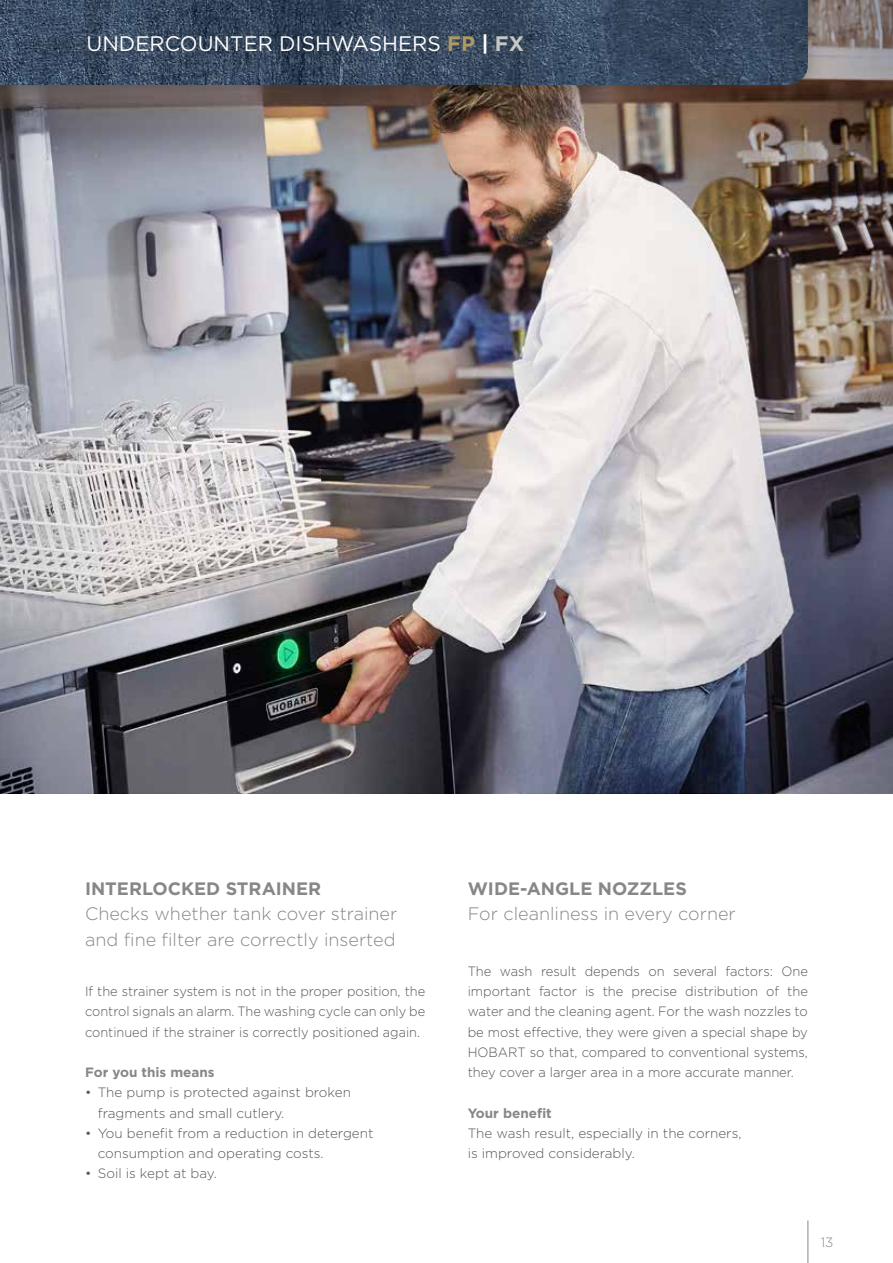
<style>
.page{position:relative;width:893px;height:1263px;background:#fff}
.page>*{position:absolute;margin:0;border:0;box-sizing:border-box;transform-origin:0 0}
.t1{font:21px "Gotham";color:#fff}
.t2{font:300 18px/25.5px "Gotham";color:#878786}
.t3{font:700 18px "Gotham";color:#878786}
.t4{font:300 13.5px/20.2px "Gotham";color:#565656;text-align:justify;scale:.96 1}
.t5{font:300 13.5px/20.2px "Gotham";color:#565656}
.t6{font:300 13.5px/20.2px "Gotham";color:#565656;text-align:justify;scale:.95 1}
.t7{font:700 13.5px "Gotham";color:#878786}
.t8{font:300 13.5px "Gotham";color:#878786}
.s1{font-weight:700;color:#ae9a63}
.s2{font-weight:700}
.s3{font-weight:700;color:#c5c6c6}
</style>
<div class="page">
<hr style="left:807px;top:1220px;width:1px;height:43px;background:#878786">
<img style="left:0;top:0;width:893px;height:794px">
<div style="left:0;top:0;width:825px;height:102px;background:#000;opacity:.2"></div>
<img style="left:0;top:0;width:808px;height:85px">
<h1 class="t1" style="left:86px;top:30px;width:439px">UNDERCOUNTER DISHWASHERS <span class="s1">FP</span> <span class="s2">|</span> <span class="s3">FX</span></h1>
<h2 class="t3" style="left:85px;top:877px;width:238px">INTERLOCKED STRAINER</h2>
<h2 class="t2" style="left:85px;top:901px;width:314px">Checks whether tank cover strainer and fine filter are correctly inserted</h2>
<p class="t6" style="left:85px;top:981px;width:360px">If the strainer system is not in the proper position, the control signals an alarm. The washing cycle can only be continued if the strainer is correctly positioned again.</p>
<p class="t7" style="left:85px;top:1063px;width:131px">For you this means</p>
<p class="t5" style="left:98px;top:1082px;width:255px;text-indent:-13px">• The pump is protected against broken fragments and small cutlery.</p>
<p class="t5" style="left:98px;top:1123px;width:277px;text-indent:-13px">• You benefit from a reduction in detergent consumption and operating costs.</p>
<p class="t5" style="left:85px;top:1163px;width:133px">• Soil is kept at bay.</p>
<h2 class="t3" style="left:468px;top:877px;width:221px">WIDE-ANGLE NOZZLES</h2>
<h2 class="t2" style="left:468px;top:901px;width:269px">For cleanliness in every corner</h2>
<p class="t4" style="left:468px;top:961px;width:356px">The wash result depends on several factors: One important factor is the precise distribution of the water and the cleaning agent. For the wash nozzles to be most effective, they were given a special shape by HOBART so that, compared to conventional systems, they cover a larger area in a more accurate manner.</p>
<p class="t7" style="left:468px;top:1104px;width:86px">Your benefit</p>
<p class="t5" style="left:468px;top:1123px;width:275px">The wash result, especially in the corners, is improved considerably.</p>
<p class="t8" style="left:821px;top:1234px;width:14px">13</p>
</div>
